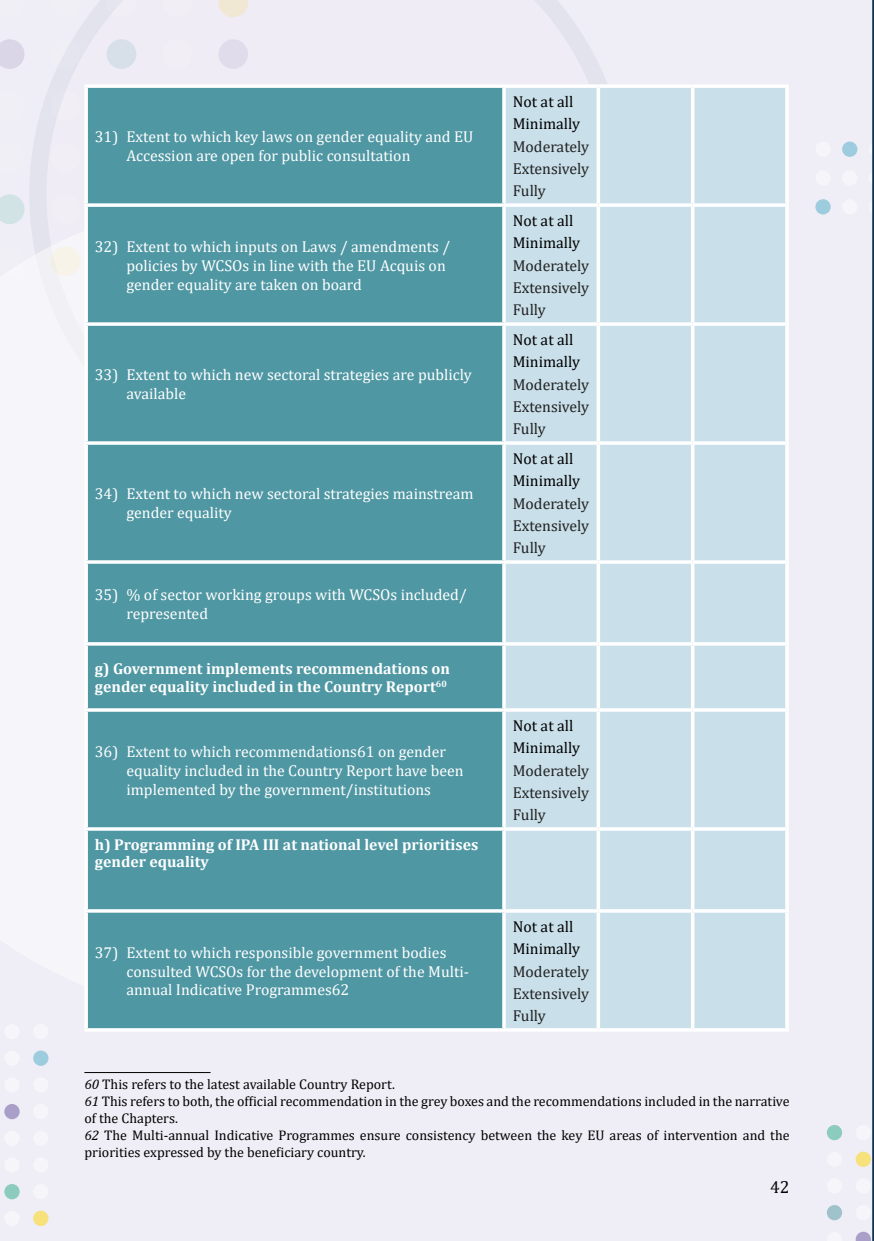
<style>
.page{position:relative;width:874px;height:1241px;background:#fff}
.page>*{position:absolute;margin:0;border:0;box-sizing:border-box;transform-origin:0 0}
.t1{font:17.5px "Cambria";color:#000}
.t2{font:15.75px/18.9px "Cambria";color:#fff}
.t3{font:15.75px/22.2px "Cambria";color:#222;text-align:justify}
.t4{font:700 15.75px/17.3px "Cambria";color:#fff}
.t5{font:15.75px/22.2px "Cambria";color:#000}
.t6{font:14px/16.8px "Cambria";color:#000}
.s1{font-style:italic}
</style>
<div class="page">
<div style="left:0;top:0;width:873px;height:1240px;background:#efedf5"></div>
<div style="left:88px;top:88px;width:414px;height:939px;background:#4f97a3"></div>
<div style="left:505px;top:88px;width:279px;height:939px;background:#c9dfe9"></div>
<svg style="left:84px;top:84px;width:419px;height:4px"></svg>
<hr style="left:84px;top:88px;width:4px;height:115px;background:#fff">
<hr style="left:503px;top:84px;width:95px;height:4px;background:#fff">
<hr style="left:502px;top:88px;width:3px;height:115px;background:#fff">
<hr style="left:598px;top:84px;width:94px;height:4px;background:#fff">
<hr style="left:596px;top:88px;width:3px;height:115px;background:#fff">
<hr style="left:692px;top:84px;width:96px;height:4px;background:#fff">
<svg style="left:690px;top:88px;width:4px;height:115px"></svg>
<svg style="left:784px;top:88px;width:4px;height:115px"></svg>
<svg style="left:84px;top:203px;width:419px;height:4px"></svg>
<hr style="left:84px;top:207px;width:4px;height:115px;background:#fff">
<svg style="left:503px;top:203px;width:95px;height:4px"></svg>
<hr style="left:502px;top:207px;width:3px;height:115px;background:#fff">
<svg style="left:598px;top:203px;width:94px;height:4px"></svg>
<hr style="left:596px;top:207px;width:3px;height:115px;background:#fff">
<svg style="left:692px;top:203px;width:96px;height:4px"></svg>
<svg style="left:690px;top:207px;width:4px;height:115px"></svg>
<svg style="left:784px;top:207px;width:4px;height:115px"></svg>
<svg style="left:84px;top:322px;width:419px;height:4px"></svg>
<hr style="left:84px;top:326px;width:4px;height:115px;background:#fff">
<svg style="left:503px;top:322px;width:95px;height:4px"></svg>
<hr style="left:502px;top:326px;width:3px;height:115px;background:#fff">
<hr style="left:598px;top:322px;width:94px;height:4px;background:#f6f9fb">
<hr style="left:596px;top:326px;width:3px;height:115px;background:#fff">
<hr style="left:692px;top:322px;width:96px;height:4px;background:#fff">
<svg style="left:690px;top:326px;width:4px;height:115px"></svg>
<svg style="left:784px;top:326px;width:4px;height:115px"></svg>
<svg style="left:84px;top:441px;width:419px;height:4px"></svg>
<hr style="left:84px;top:445px;width:4px;height:115px;background:#fff">
<hr style="left:503px;top:441px;width:95px;height:4px;background:#fff">
<hr style="left:502px;top:445px;width:3px;height:115px;background:#fff">
<hr style="left:598px;top:441px;width:94px;height:4px;background:#f5f8fa">
<hr style="left:596px;top:445px;width:3px;height:115px;background:#fff">
<hr style="left:692px;top:441px;width:96px;height:4px;background:#f8f9fb">
<svg style="left:690px;top:445px;width:4px;height:115px"></svg>
<svg style="left:784px;top:445px;width:4px;height:115px"></svg>
<hr style="left:84px;top:560px;width:419px;height:3px;background:#fff">
<hr style="left:84px;top:563px;width:4px;height:79px;background:#fff">
<hr style="left:503px;top:560px;width:95px;height:3px;background:#fff">
<hr style="left:502px;top:563px;width:3px;height:79px;background:#fff">
<hr style="left:598px;top:560px;width:94px;height:3px;background:#fff">
<hr style="left:596px;top:563px;width:3px;height:79px;background:#fff">
<hr style="left:692px;top:560px;width:96px;height:3px;background:#fff">
<svg style="left:690px;top:563px;width:4px;height:79px"></svg>
<svg style="left:784px;top:563px;width:4px;height:79px"></svg>
<hr style="left:84px;top:642px;width:419px;height:3px;background:#fff">
<hr style="left:84px;top:645px;width:4px;height:63px;background:#fff">
<hr style="left:503px;top:642px;width:95px;height:3px;background:#fff">
<hr style="left:502px;top:645px;width:3px;height:63px;background:#fff">
<hr style="left:598px;top:642px;width:94px;height:3px;background:#fff">
<hr style="left:596px;top:645px;width:3px;height:63px;background:#fff">
<hr style="left:692px;top:642px;width:96px;height:3px;background:#fff">
<svg style="left:690px;top:645px;width:4px;height:63px"></svg>
<svg style="left:784px;top:645px;width:4px;height:63px"></svg>
<hr style="left:84px;top:708px;width:419px;height:3px;background:#fff">
<hr style="left:84px;top:711px;width:4px;height:116px;background:#fff">
<hr style="left:503px;top:708px;width:95px;height:3px;background:#fff">
<hr style="left:502px;top:711px;width:3px;height:116px;background:#fff">
<hr style="left:598px;top:708px;width:94px;height:3px;background:#fff">
<hr style="left:596px;top:711px;width:3px;height:116px;background:#fff">
<hr style="left:692px;top:708px;width:96px;height:3px;background:#fff">
<svg style="left:690px;top:711px;width:4px;height:116px"></svg>
<svg style="left:784px;top:711px;width:4px;height:116px"></svg>
<hr style="left:84px;top:827px;width:419px;height:3px;background:#fff">
<hr style="left:84px;top:830px;width:4px;height:79px;background:#fff">
<hr style="left:503px;top:827px;width:95px;height:3px;background:#fff">
<hr style="left:502px;top:830px;width:3px;height:79px;background:#fff">
<hr style="left:598px;top:827px;width:94px;height:3px;background:#fff">
<hr style="left:596px;top:830px;width:3px;height:79px;background:#fff">
<hr style="left:692px;top:827px;width:96px;height:3px;background:#fff">
<svg style="left:690px;top:830px;width:4px;height:79px"></svg>
<svg style="left:784px;top:830px;width:4px;height:79px"></svg>
<hr style="left:84px;top:909px;width:419px;height:3px;background:#fff">
<hr style="left:84px;top:912px;width:4px;height:115px;background:#fff">
<hr style="left:503px;top:909px;width:95px;height:3px;background:#fff">
<hr style="left:502px;top:912px;width:3px;height:115px;background:#fff">
<hr style="left:598px;top:909px;width:94px;height:3px;background:#fff">
<hr style="left:596px;top:912px;width:3px;height:115px;background:#fff">
<hr style="left:692px;top:909px;width:96px;height:3px;background:#fff">
<svg style="left:690px;top:912px;width:4px;height:115px"></svg>
<svg style="left:784px;top:912px;width:4px;height:115px"></svg>
<svg style="left:84px;top:1027px;width:419px;height:4px"></svg>
<svg style="left:503px;top:1027px;width:95px;height:4px"></svg>
<svg style="left:598px;top:1027px;width:94px;height:4px"></svg>
<svg style="left:692px;top:1027px;width:96px;height:4px"></svg>
<hr style="left:84px;top:1071px;width:126px;height:1px;background:#000">
<p class="t2" style="left:126px;top:127px;width:348px;text-indent:-31px">31) Extent to which key laws on gender equality and EU<br>Accession are open for public consultation</p>
<p class="t2" style="left:126px;top:237px;width:325px;text-indent:-31px">32) Extent to which inputs on Laws / amendments / policies by WCSOs in line with the EU Acquis on gender equality are taken on board</p>
<p class="t2" style="left:126px;top:365px;width:346px;text-indent:-31px">33) Extent to which new sectoral strategies are publicly available</p>
<p class="t2" style="left:126px;top:484px;width:348px;text-indent:-31px">34) Extent to which new sectoral strategies mainstream gender equality</p>
<p class="t2" style="left:126px;top:584px;width:341px;text-indent:-31px">35) % of sector working groups with WCSOs included/ represented</p>
<p class="t4" style="left:95px;top:659px;width:356px">g) Government implements recommendations on gender equality included in the Country Report<sup>60</sup></p>
<p class="t2" style="left:126px;top:741px;width:338px;text-indent:-31px">36) Extent to which recommendations61 on gender equality included in the Country Report have been implemented by the government/institutions</p>
<p class="t4" style="left:95px;top:835px;width:385px">h) Programming of IPA III at national level prioritises gender equality</p>
<p class="t2" style="left:126px;top:942px;width:344px;text-indent:-31px">37) Extent to which responsible government bodies consulted WCSOs for the development of the Multi&shy;annual Indicative Programmes62</p>
<p class="t5" style="left:512px;top:91px;width:69px">Not at all<br>Minimally</p>
<p class="t3" style="left:512px;top:135px;width:78px">Moderately Extensively Fully</p>
<p class="t5" style="left:512px;top:209px;width:69px">Not at all<br>Minimally</p>
<p class="t3" style="left:512px;top:254px;width:78px">Moderately Extensively Fully</p>
<p class="t5" style="left:512px;top:328px;width:69px">Not at all<br>Minimally</p>
<p class="t3" style="left:512px;top:373px;width:78px">Moderately Extensively Fully</p>
<p class="t5" style="left:512px;top:447px;width:69px">Not at all<br>Minimally</p>
<p class="t3" style="left:512px;top:492px;width:78px">Moderately Extensively Fully</p>
<p class="t5" style="left:512px;top:714px;width:69px">Not at all<br>Minimally</p>
<p class="t3" style="left:512px;top:759px;width:78px">Moderately Extensively Fully</p>
<p class="t5" style="left:512px;top:915px;width:69px">Not at all<br>Minimally</p>
<p class="t3" style="left:512px;top:959px;width:78px">Moderately Extensively Fully</p>
<p class="t6" style="left:84px;top:1075px;width:706px"><span class="s1">60</span> This refers to the latest available Country Report.<br><span class="s1">61</span> This refers to both, the official recommendation in the grey boxes and the recommendations included in the narrative of the Chapters.<br><span class="s1">62</span> The Multi-annual Indicative Programmes ensure consistency between the key EU areas of intervention and the priorities expressed by the beneficiary country.</p>
<p class="t1" style="left:769px;top:1176px;width:21px">42</p>
</div>
